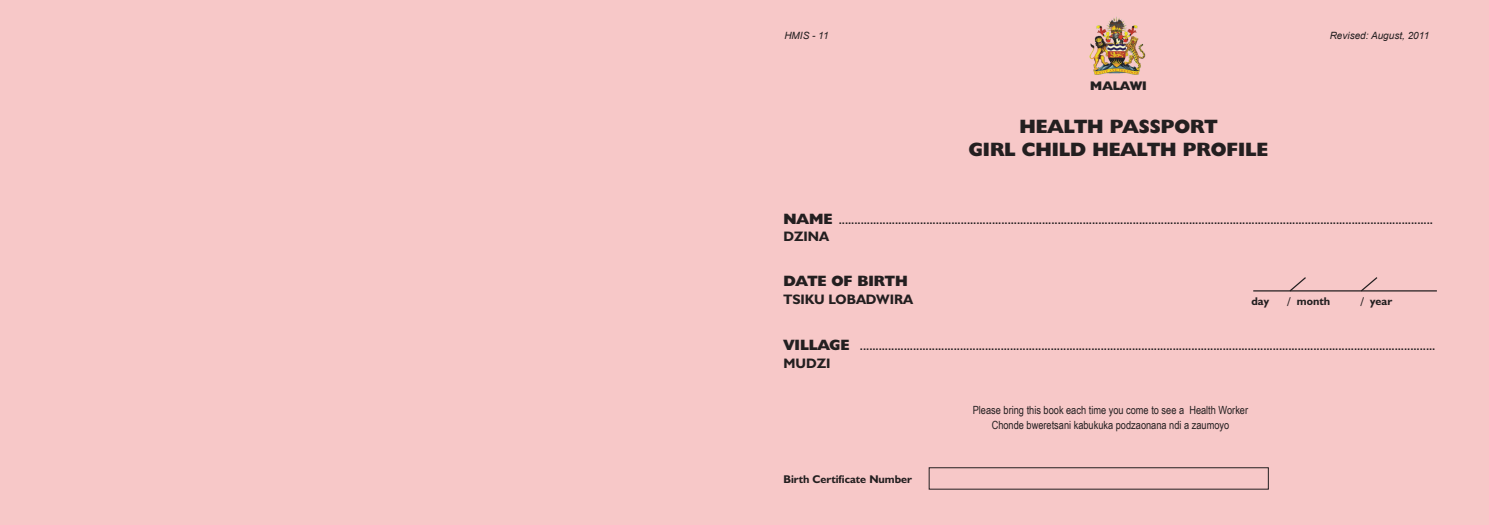
<style>
.page{position:relative;width:1489px;height:525px;background:#fff}
.page>*{position:absolute;margin:0;border:0;box-sizing:border-box;transform-origin:0 0}
.t1{font:800 19.38px/23.2px "Humanist 521 BT";color:#231f20;text-align:center}
.t2{font:800 15px "Humanist 521 BT";color:#231f20}
.t3{font:700 13.75px "Humanist 521 BT";color:#231f20}
.t4{font:800 12.5px "Humanist 521 BT";color:#231f20}
.t5{font:700 11.25px "Arial";color:#231f20}
.t6{font:11.25px/15px "Arial Narrow";color:#231f20;text-align:center}
.t7{font:700 11.25px "Humanist 521 BT";color:#231f20}
.t8{font:italic 10px "Arial";color:#231f20}
.s1{font-family:"Humanist 521 BT";font-weight:800;font-size:15px}
</style>
<div class="page">
<div style="left:1px;top:0;width:1486px;height:523px;background:#f7c8c8"></div>
<hr style="left:1253px;top:290px;width:183px;height:1px;background:#231f20">
<svg style="left:1287px;top:276px;width:20px;height:16px"></svg>
<svg style="left:1359px;top:276px;width:19px;height:16px"></svg>
<div style="left:928px;top:467px;width:340px;height:22px;border:1px solid #231f20"></div>
<div style="left:0;top:0;width:745px;height:521px;background:#f7c8c8"></div>
<p class="t8" style="left:784px;top:30px;width:46px">HMIS - 11</p>
<p class="t8" style="left:1329px;top:30px;width:101px">Revised: August, 2011</p>
<p class="t4" style="left:1090px;top:81px;width:58px">MALAWI</p>
<h1 class="t1" style="left:968px;top:117px;width:301px">HEALTH PASSPORT<br>GIRL CHILD HEALTH PROFILE</h1>
<p class="t5" style="left:783px;top:213px;width:651px"><span class="s1">NAME</span> ..............................................................................................................................................................................................</p>
<p class="t3" style="left:783px;top:231px;width:47px">DZINA</p>
<h2 class="t2" style="left:783px;top:276px;width:126px">DATE OF BIRTH</h2>
<p class="t3" style="left:783px;top:295px;width:131px">TSIKU LOBADWIRA</p>
<p class="t5" style="left:783px;top:339px;width:653px"><span class="s1">VILLAGE</span> ........................................................................................................................................................................................</p>
<p class="t3" style="left:783px;top:358px;width:49px">MUDZI</p>
<p class="t6" style="left:972px;top:402px;width:277px">Please bring this book each time you come to see a Health Worker<br>Chonde bweretsani kabukuka podzaonana ndi a zaumoyo</p>
<p class="t7" style="left:1251px;top:297px;width:19px">day</p>
<p class="t7" style="left:1287px;top:297px;width:44px">/ month</p>
<p class="t7" style="left:1360px;top:297px;width:33px">/ year</p>
<p class="t7" style="left:783px;top:474px;width:130px">Birth Certificate Number</p>
</div>
